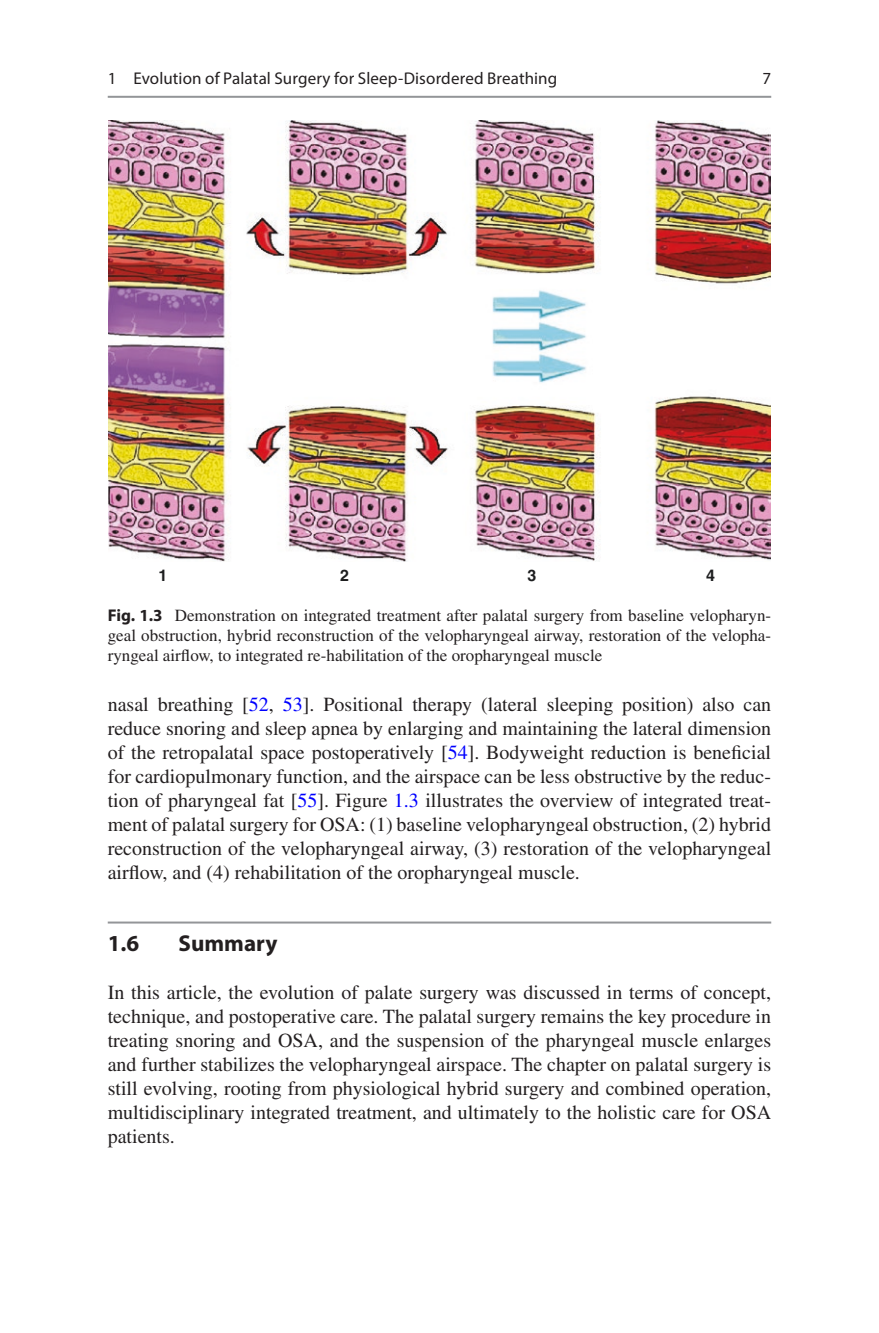
<style>
.page{position:relative;width:879px;height:1333px;background:#fff}
.page>*{position:absolute;margin:0;border:0;box-sizing:border-box;transform-origin:0 0}
._1_hd{font:700 23px "Myriad Pro";color:#231f20}
.Text{font:20px/24px "Times LT Std";color:#231f20;text-align:justify}
.Text_flush{font:20px/24px "Times LT Std";color:#231f20;text-align:justify}
.t1{font:17px/20px "Times LT Std";color:#231f20;text-align:justify}
.t2{font:17px "Myriad Pro";letter-spacing:.005em;color:#231f20}
.t3{font:700 16px "Helvetica";color:#1d1e1f}
.s1{font-family:"Myriad Pro";font-weight:700}
.s2{color:#00f}
</style>
<div class="page">
<img style="left:109px;top:121px;width:661px;height:440px">
<hr style="left:108px;top:921px;width:663px;height:2px;background:#939598">
<hr style="left:108px;top:96px;width:663px;height:2px;background:#939598">
<p class="t2" style="left:108px;top:68px;width:451px">1 Evolution of Palatal Surgery for Sleep-Disordered Breathing</p>
<p class="t2" style="left:762px;top:68px;width:10px">7</p>
<p class="t3" style="left:158px;top:565px;width:10px">1</p>
<p class="t3" style="left:340px;top:565px;width:10px">2</p>
<p class="t3" style="left:527px;top:565px;width:10px">3</p>
<p class="t3" style="left:706px;top:565px;width:10px">4</p>
<p class="t1" style="left:108px;top:605px;width:665px"><span class="s1">Fig. 1.3</span> Demonstration on integrated treatment after palatal surgery from baseline velopharyn&shy;geal obstruction, hybrid reconstruction of the velopharyngeal airway, restoration of the velopha&shy;ryngeal airflow, to integrated re-habilitation of the oropharyngeal muscle</p>
<p class="Text" style="left:108px;top:692px;width:665px">nasal breathing [<span class="s2">52</span>, <span class="s2">53</span>]. Positional therapy (lateral sleeping position) also can reduce snoring and sleep apnea by enlarging and maintaining the lateral dimension of the retropalatal space postoperatively [<span class="s2">54</span>]. Bodyweight reduction is beneficial for cardiopulmonary function, and the airspace can be less obstructive by the reduc&shy;tion of pharyngeal fat [<span class="s2">55</span>]. Figure <span class="s2">1.3</span> illustrates the overview of integrated treat&shy;ment of palatal surgery for OSA: (1) baseline velopharyngeal obstruction, (2) hybrid reconstruction of the velopharyngeal airway, (3) restoration of the velopharyngeal airflow, and (4) rehabilitation of the oropharyngeal muscle.</p>
<h2 class="_1_hd" style="left:108px;top:928px;width:33px">1.6</h2>
<h2 class="_1_hd" style="left:179px;top:928px;width:100px">Summary</h2>
<p class="Text_flush" style="left:108px;top:980px;width:665px">In this article, the evolution of palate surgery was discussed in terms of concept, technique, and postoperative care. The palatal surgery remains the key procedure in treating snoring and OSA, and the suspension of the pharyngeal muscle enlarges and further stabilizes the velopharyngeal airspace. The chapter on palatal surgery is still evolving, rooting from physiological hybrid surgery and combined operation, multidisciplinary integrated treatment, and ultimately to the holistic care for OSA patients.</p>
</div>
